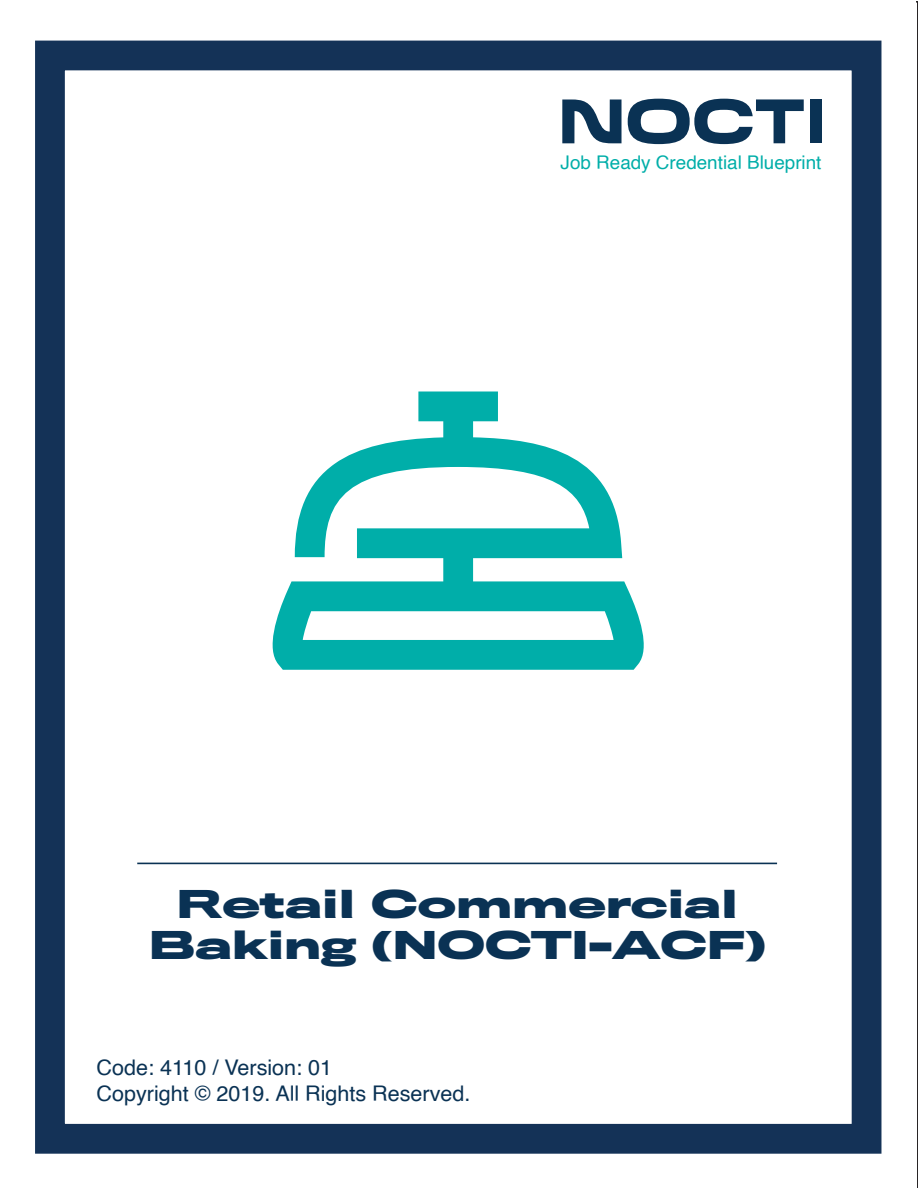
<style>
.page{position:relative;width:918px;height:1188px;background:#fff}
.page>*{position:absolute;margin:0;border:0;box-sizing:border-box;transform-origin:0 0}
.t1{font:700 35.85px/41.2px "Titling Gothic FB Extended";letter-spacing:-.02em;color:#0a3254;text-align:center}
.t2{font:21.6px "Helvetica";color:#0a3254}
.t3{font:18.9px "Helvetica";color:#00aea9}
</style>
<div class="page">
<svg style="left:562px;top:100px;width:60px;height:43px"></svg>
<div style="left:810px;top:99px;width:11px;height:44px;background:#0a3254"></div>
<svg style="left:628px;top:99px;width:176px;height:45px"></svg>
<div style="left:35px;top:41px;width:846px;height:1113px;border:30px solid #143257"></div>
<hr style="left:137px;top:863px;width:640px;height:1px;background:#0a3254">
<svg style="left:272px;top:392px;width:372px;height:278px"></svg>
<p class="t3" style="left:561px;top:148px;width:262px">Job Ready Credential Blueprint</p>
<h1 class="t1" style="left:148px;top:883px;width:619px">Retail Commercial<br>Baking (NOCTI-ACF)</h1>
<p class="t2" style="left:97px;top:1051px;width:237px">Code: 4110 / Version: 01</p>
<p class="t2" style="left:97px;top:1076px;width:375px">Copyright © 2019. All Rights Reserved.</p>
</div>
